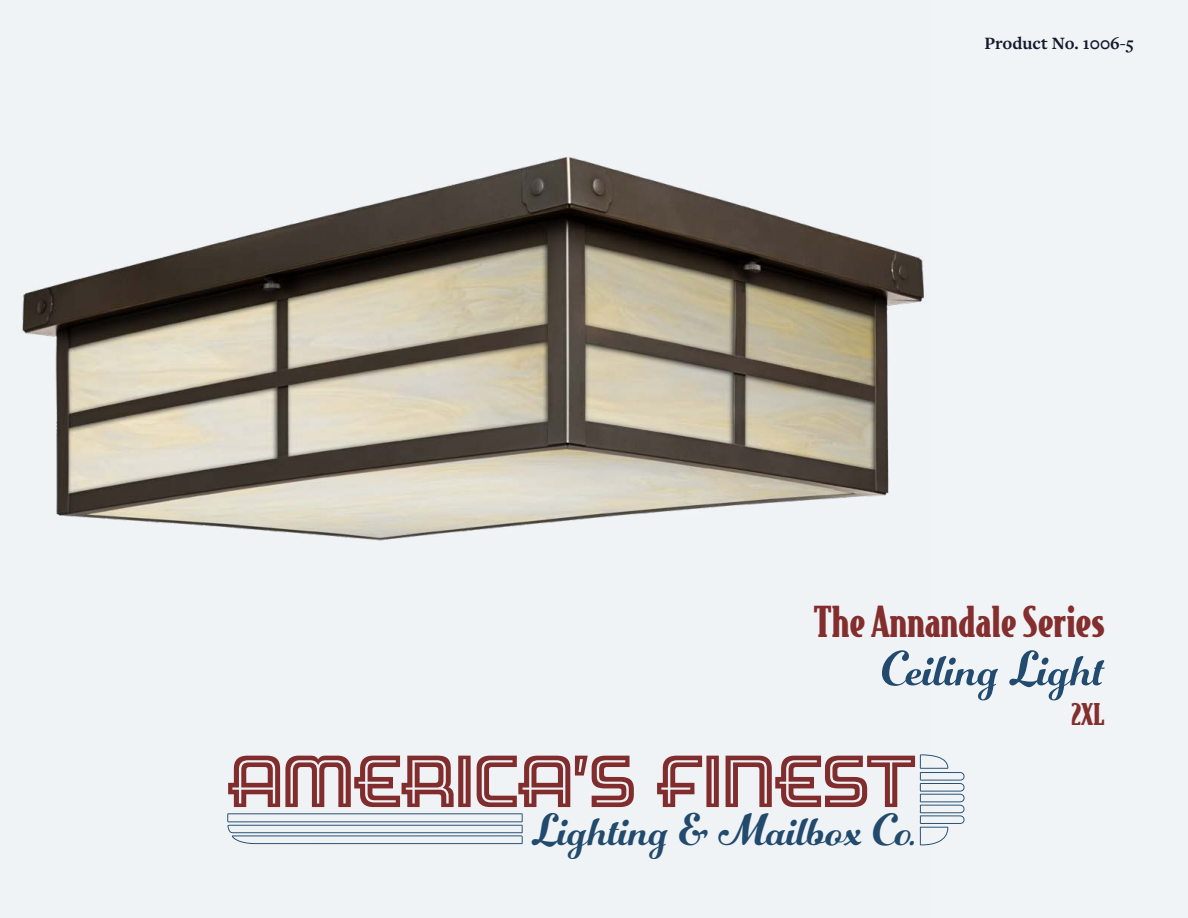
<style>
.page{position:relative;width:1188px;height:918px;background:#f1f4f7}
.page>*{position:absolute;margin:0;border:0;box-sizing:border-box;transform-origin:0 0}
.t1{font:70.8px "Hotel";letter-spacing:-.005em;color:#832e2e}
.t2{font:51px "Number Five Smooth";color:#224b6f}
.t3{font:46.95px "Number Five Smooth";color:#224b6e}
.t4{font:900 40.5px "Bodega Serif";color:#842e2e}
.t5{font:900 28.5px "Bodega Serif";color:#842e2e}
.t6{font:700 18px "Freight Text Pro";color:#131a2d}
</style>
<div class="page">
<svg style="left:931px;top:755px;width:34px;height:90px"></svg>
<img style="left:22px;top:157px;width:909px;height:689px">
<p class="t6" style="left:984px;top:31px;width:151px">Product No. 1006-5</p>
<p class="t4" style="left:814px;top:595px;width:292px">The Annandale Series</p>
<p class="t2" style="left:882px;top:638px;width:224px">Ceiling Light</p>
<h1 class="t1" style="left:227px;top:744px;width:691px">AMERICA’S FINEST</h1>
<p class="t3" style="left:532px;top:801px;width:386px">Lighting &amp; Mailbox Co.</p>
<p class="t5" style="left:1071px;top:695px;width:35px">2XL</p>
</div>
